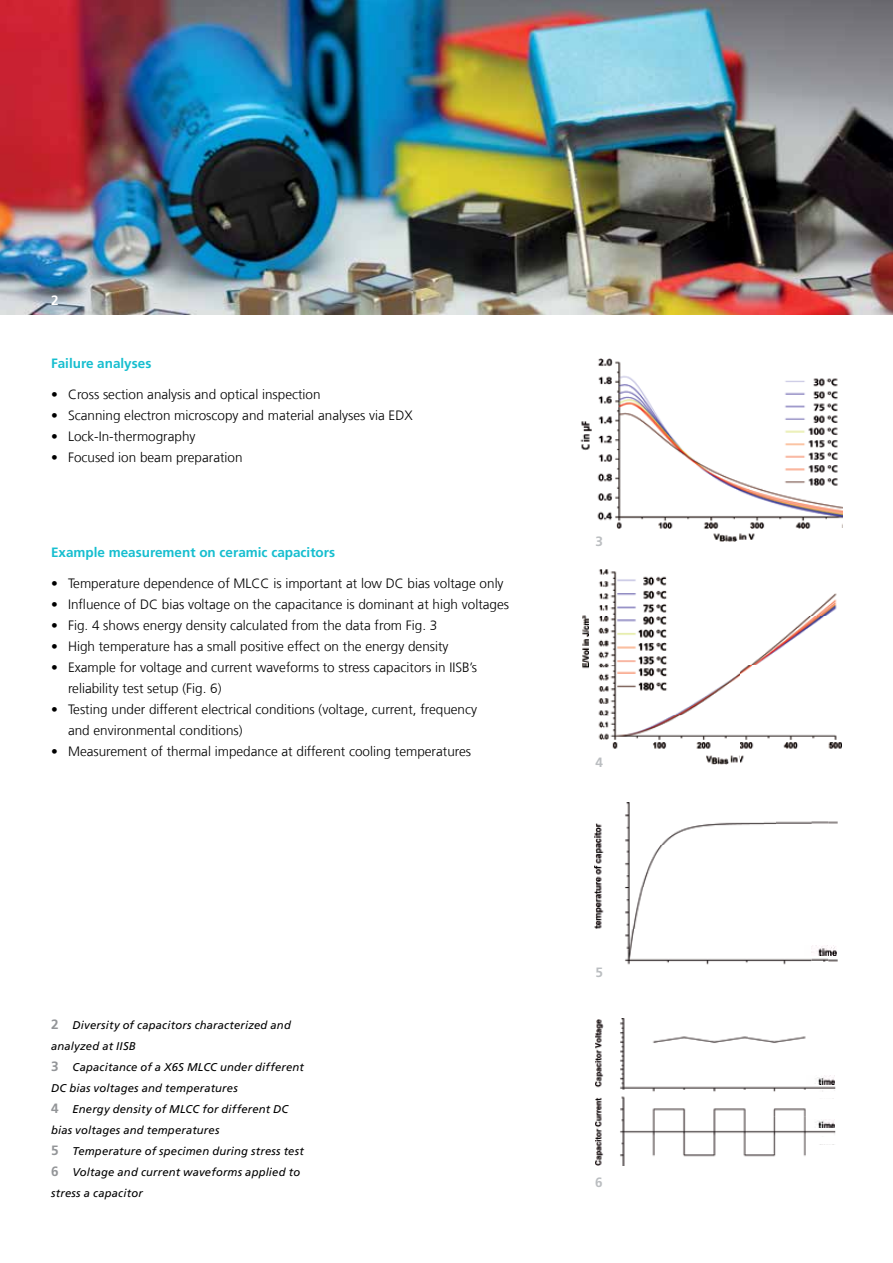
<style>
.page{position:relative;width:893px;height:1263px;background:#fff}
.page>*{position:absolute;margin:0;border:0;box-sizing:border-box;transform-origin:0 0}
.t1{font:300 13.5px/21px "Frutiger LT Com";color:#000}
.t2{font:700 13.5px "Frutiger LT Com";color:#16becf}
.t3{font:700 13.5px "Frutiger LT Com";color:#bbbec1}
.t4{font:700 13.5px "Frutiger LT Com";color:#fff}
.t5{font:italic 11.25px/21px "Frutiger LT Com";letter-spacing:.015em;color:#000}
.s1{font-weight:700;font-style:normal;font-size:13.5px;color:#939598}
</style>
<div class="page">
<img style="left:0;top:0;width:893px;height:315px">
<img style="left:595px;top:1019px;width:9px;height:147px">
<img style="left:620px;top:1018px;width:215px;height:148px">
<img style="left:806px;top:1075px;width:29px;height:9px">
<img style="left:806px;top:1119px;width:29px;height:9px">
<img style="left:597px;top:358px;width:245px;height:184px">
<img style="left:598px;top:569px;width:239px;height:146px">
<img style="left:598px;top:715px;width:244px;height:50px">
<img style="left:594px;top:823px;width:10px;height:106px">
<img style="left:828px;top:821px;width:10px;height:141px">
<img style="left:625px;top:803px;width:187px;height:162px">
<img style="left:812px;top:821px;width:16px;height:141px">
<svg style="left:828px;top:945px;width:9px;height:10px"></svg>
<svg style="left:805px;top:945px;width:7px;height:10px"></svg>
<img style="left:812px;top:945px;width:16px;height:10px">
<img style="left:582px;top:615px;width:7px;height:54px">
<img style="left:580px;top:421px;width:12px;height:29px">
<p class="t4" style="left:51px;top:292px;width:9px">2</p>
<p class="t2" style="left:51px;top:355px;width:102px">Failure analyses</p>
<p class="t1" style="left:51px;top:384px;width:271px">• Cross section analysis and optical inspection</p>
<p class="t1" style="left:51px;top:405px;width:363px">• Scanning electron microscopy and material analyses via EDX</p>
<p class="t1" style="left:51px;top:426px;width:146px">• Lock-In-thermography</p>
<p class="t1" style="left:51px;top:447px;width:193px">• Focused ion beam preparation</p>
<p class="t2" style="left:51px;top:544px;width:286px">example measurement on ceramic capacitors</p>
<p class="t1" style="left:51px;top:573px;width:454px">• Temperature dependence of MLCC is important at low DC bias voltage only</p>
<p class="t1" style="left:51px;top:594px;width:460px">• Influence of DC bias voltage on the capacitance is dominant at high voltages</p>
<p class="t1" style="left:51px;top:615px;width:388px">• Fig. 4 shows energy density calculated from the data from Fig. 3</p>
<p class="t1" style="left:51px;top:636px;width:399px">• High temperature has a small positive effect on the energy density</p>
<p class="t1" style="left:68px;top:657px;width:411px;text-indent:-17px">• Example for voltage and current waveforms to stress capacitors in IISB’s reliability test setup (Fig. 6)</p>
<p class="t1" style="left:68px;top:699px;width:411px;text-indent:-17px">• Testing under different electrical conditions (voltage, current, frequency and environmental conditions)</p>
<p class="t1" style="left:51px;top:741px;width:422px">• Measurement of thermal impedance at different cooling temperatures</p>
<p class="t5" style="left:51px;top:1015px;width:254px"><span class="s1">2</span> Diversity of capacitors characterized and analyzed at IISB<br><span class="s1">3</span> Capacitance of a X6S MLCC under different DC bias voltages and temperatures<br><span class="s1">4</span> Energy density of MLCC for different DC bias voltages and temperatures<br><span class="s1">5</span> Temperature of specimen during stress test <span class="s1">6</span> Voltage and current waveforms applied to stress a capacitor</p>
<p class="t3" style="left:595px;top:533px;width:9px">3</p>
<p class="t3" style="left:596px;top:754px;width:9px">4</p>
<p class="t3" style="left:596px;top:964px;width:9px">5</p>
<p class="t3" style="left:595px;top:1174px;width:9px">6</p>
</div>
